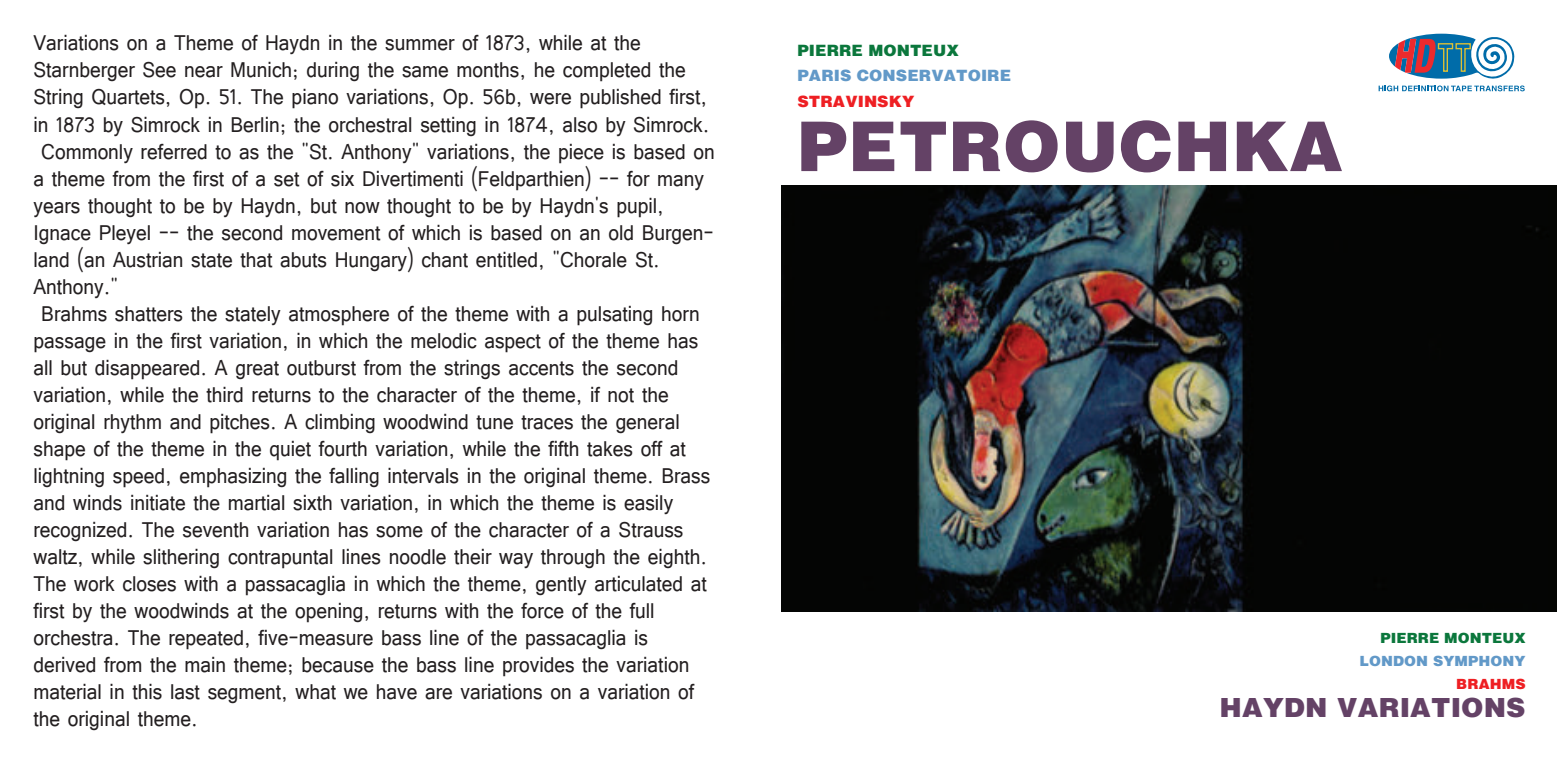
<style>
.page{position:relative;width:1557px;height:782px;background:#fff}
.page>*{position:absolute;margin:0;border:0;box-sizing:border-box;transform-origin:0 0}
.t1{font:900 69.75px "Helvetica";color:#644266}
.t2{font:27px/27px "Tunga";color:#231f20;scale:.91 1}
.t3{font:900 27px "Helvetica";color:#644266}
.t4{font:900 15.97px "Helvetica";color:#6299c8}
.t5{font:900 15.97px "Helvetica";color:#0b773c}
.t6{font:900 15.97px "Helvetica";color:#ee1f23}
.t7{font:900 14.4px "Helvetica";color:#6299c8}
.t8{font:900 14.4px "Helvetica";color:#0b773c}
.t9{font:900 14.4px "Helvetica";color:#ee1f23}
</style>
<div class="page">
<svg style="left:781px;top:33px;width:775px;height:579px"></svg>
<p class="t2" style="left:34px;top:28px;width:750px">Variations on a Theme of Haydn in the summer of 1873, while at the Starnberger See near Munich; during the same months, he completed the String Quartets, Op. 51. The piano variations, Op. 56b, were published first, in 1873 by Simrock in Berlin; the orchestral setting in 1874, also by Simrock.<br>Commonly referred to as the "St. Anthony" variations, the piece is based on a theme from the first of a set of six Divertimenti (Feldparthien) -- for many years thought to be by Haydn, but now thought to be by Haydn's pupil, Ignace Pleyel -- the second movement of which is based on an old Burgen&shy;land (an Austrian state that abuts Hungary) chant entitled, "Chorale St.<br>Anthony."<br>Brahms shatters the stately atmosphere of the theme with a pulsating horn passage in the first variation, in which the melodic aspect of the theme has all but disappeared. A great outburst from the strings accents the second variation, while the third returns to the character of the theme, if not the original rhythm and pitches. A climbing woodwind tune traces the general shape of the theme in the quiet fourth variation, while the fifth takes off at lightning speed, emphasizing the falling intervals in the original theme. Brass and winds initiate the martial sixth variation, in which the theme is easily recognized. The seventh variation has some of the character of a Strauss waltz, while slithering contrapuntal lines noodle their way through the eighth.<br>The work closes with a passacaglia in which the theme, gently articulated at first by the woodwinds at the opening, returns with the force of the full orchestra. The repeated, five-measure bass line of the passacaglia is derived from the main theme; because the bass line provides the variation material in this last segment, what we have are variations on a variation of the original theme.</p>
<p class="t5" style="left:797px;top:41px;width:163px">PIERRE MONTEUX</p>
<p class="t4" style="left:797px;top:66px;width:215px">PARIS CONSERVATOIRE</p>
<p class="t6" style="left:797px;top:92px;width:119px">STRAVINSKY</p>
<h1 class="t1" style="left:797px;top:104px;width:547px">PETROUCHKA</h1>
<p class="t8" style="left:1380px;top:629px;width:147px">PIERRE MONTEUX</p>
<p class="t7" style="left:1359px;top:651px;width:168px">LONDON SYMPHONY</p>
<p class="t9" style="left:1456px;top:675px;width:71px">BRAHMS</p>
<p class="t3" style="left:1219px;top:690px;width:307px">HAYDN VARIATIONS</p>
</div>
